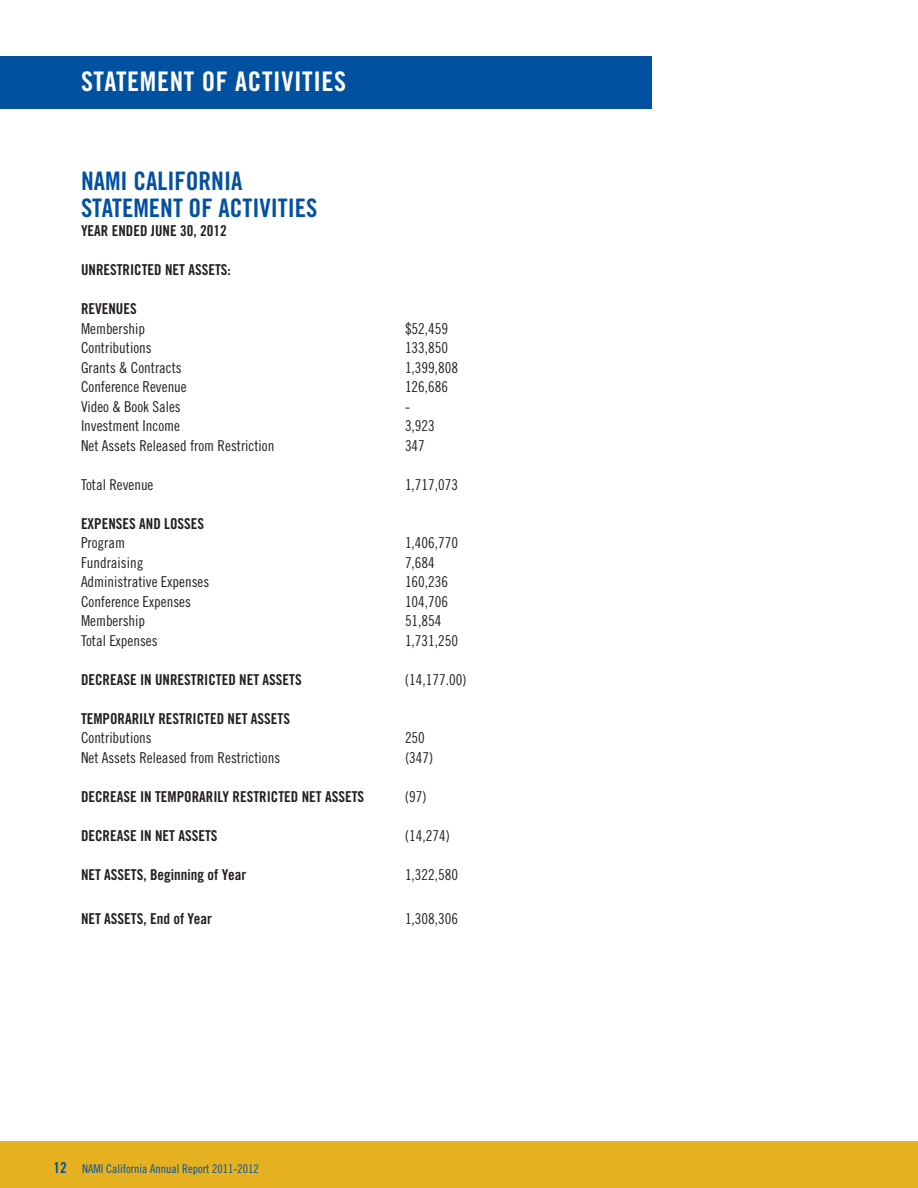
<style>
.page{position:relative;width:918px;height:1188px;background:#fff}
.page>*{position:absolute;margin:0;border:0;box-sizing:border-box;transform-origin:0 0}
.t1{font:27px "Trade Gothic Bold Cond Twenty";letter-spacing:.025em;color:#fff}
.t2{font:25.5px "Trade Gothic Bold Cond Twenty";color:#0251a0}
.t3{font:15px "Trade Gothic Cond Eighteen";color:#231f20}
.t4{font:15px "Trade Gothic Bold Cond Twenty";color:#231f20}
.t5{font:12px "Trade Gothic Cond Eighteen";color:#0251a0}
.s1{font-family:"Trade Gothic Bold Cond Twenty";font-size:15px}
</style>
<div class="page">
<div style="left:0;top:1141px;width:918px;height:47px;background:#e5b120"></div>
<div style="left:0;top:56px;width:652px;height:53px;background:#0251a0"></div>
<p class="t1" style="left:81px;top:65px;width:267px">STATEMENT OF ACTIVITIES</p>
<p class="t2" style="left:81px;top:165px;width:163px">NAMI CALIFORNIA</p>
<p class="t2" style="left:81px;top:192px;width:238px">STATEMENT OF ACTIVITIES</p>
<p class="t4" style="left:81px;top:222px;width:147px">YEAR ENDED JUNE 30, 2012</p>
<p class="t4" style="left:81px;top:261px;width:151px">UNRESTRICTED NET ASSETS:</p>
<p class="t4" style="left:81px;top:300px;width:57px">REVENUES</p>
<p class="t3" style="left:81px;top:320px;width:66px">Membership</p>
<p class="t3" style="left:405px;top:320px;width:45px">$52,459</p>
<p class="t3" style="left:81px;top:339px;width:72px">Contributions</p>
<p class="t3" style="left:405px;top:339px;width:45px">133,850</p>
<p class="t3" style="left:81px;top:359px;width:102px">Grants &amp; Contracts</p>
<p class="t3" style="left:405px;top:359px;width:55px">1,399,808</p>
<p class="t3" style="left:81px;top:378px;width:107px">Conference Revenue</p>
<p class="t3" style="left:405px;top:378px;width:45px">126,686</p>
<p class="t3" style="left:81px;top:398px;width:101px">Video &amp; Book Sales</p>
<p class="t3" style="left:405px;top:398px;width:6px">-</p>
<p class="t3" style="left:81px;top:417px;width:101px">Investment Income</p>
<p class="t3" style="left:405px;top:417px;width:31px">3,923</p>
<p class="t3" style="left:81px;top:437px;width:195px">Net Assets Released from Restriction</p>
<p class="t3" style="left:405px;top:437px;width:21px">347</p>
<p class="t3" style="left:81px;top:476px;width:74px">Total Revenue</p>
<p class="t3" style="left:405px;top:476px;width:55px">1,717,073</p>
<p class="t4" style="left:81px;top:514px;width:125px">EXPENSES AND LOSSES</p>
<p class="t3" style="left:81px;top:534px;width:46px">Program</p>
<p class="t3" style="left:405px;top:534px;width:55px">1,406,770</p>
<p class="t3" style="left:81px;top:554px;width:64px">Fundraising</p>
<p class="t3" style="left:405px;top:554px;width:31px">7,684</p>
<p class="t3" style="left:81px;top:573px;width:130px">Administrative Expenses</p>
<p class="t3" style="left:405px;top:573px;width:45px">160,236</p>
<p class="t3" style="left:81px;top:593px;width:111px">Conference Expenses</p>
<p class="t3" style="left:405px;top:593px;width:45px">104,706</p>
<p class="t3" style="left:81px;top:612px;width:66px">Membership</p>
<p class="t3" style="left:405px;top:612px;width:38px">51,854</p>
<p class="t3" style="left:81px;top:632px;width:78px">Total Expenses</p>
<p class="t3" style="left:405px;top:632px;width:55px">1,731,250</p>
<p class="t4" style="left:81px;top:670px;width:222px">DECREASE IN UNRESTRICTED NET ASSETS</p>
<p class="t3" style="left:405px;top:671px;width:63px">(14,177.00)</p>
<p class="t4" style="left:81px;top:709px;width:211px">TEMPORARILY RESTRICTED NET ASSETS</p>
<p class="t3" style="left:81px;top:729px;width:72px">Contributions</p>
<p class="t3" style="left:405px;top:729px;width:21px">250</p>
<p class="t3" style="left:81px;top:749px;width:201px">Net Assets Released from Restrictions</p>
<p class="t3" style="left:405px;top:749px;width:30px">(347)</p>
<p class="t4" style="left:81px;top:787px;width:285px">DECREASE IN TEMPORARILY RESTRICTED NET ASSETS</p>
<p class="t3" style="left:405px;top:788px;width:23px">(97)</p>
<p class="t4" style="left:81px;top:826px;width:138px">DECREASE IN NET ASSETS</p>
<p class="t3" style="left:405px;top:827px;width:46px">(14,274)</p>
<p class="t4" style="left:81px;top:865px;width:167px">NET ASSETS, Beginning of Year</p>
<p class="t3" style="left:405px;top:866px;width:55px">1,322,580</p>
<p class="t4" style="left:81px;top:910px;width:133px">NET ASSETS, End of Year</p>
<p class="t3" style="left:405px;top:910px;width:55px">1,308,306</p>
<p class="t5" style="left:53px;top:1162px;width:207px"><span class="s1">12</span> NAMI California Annual Report 2011-2012</p>
</div>
